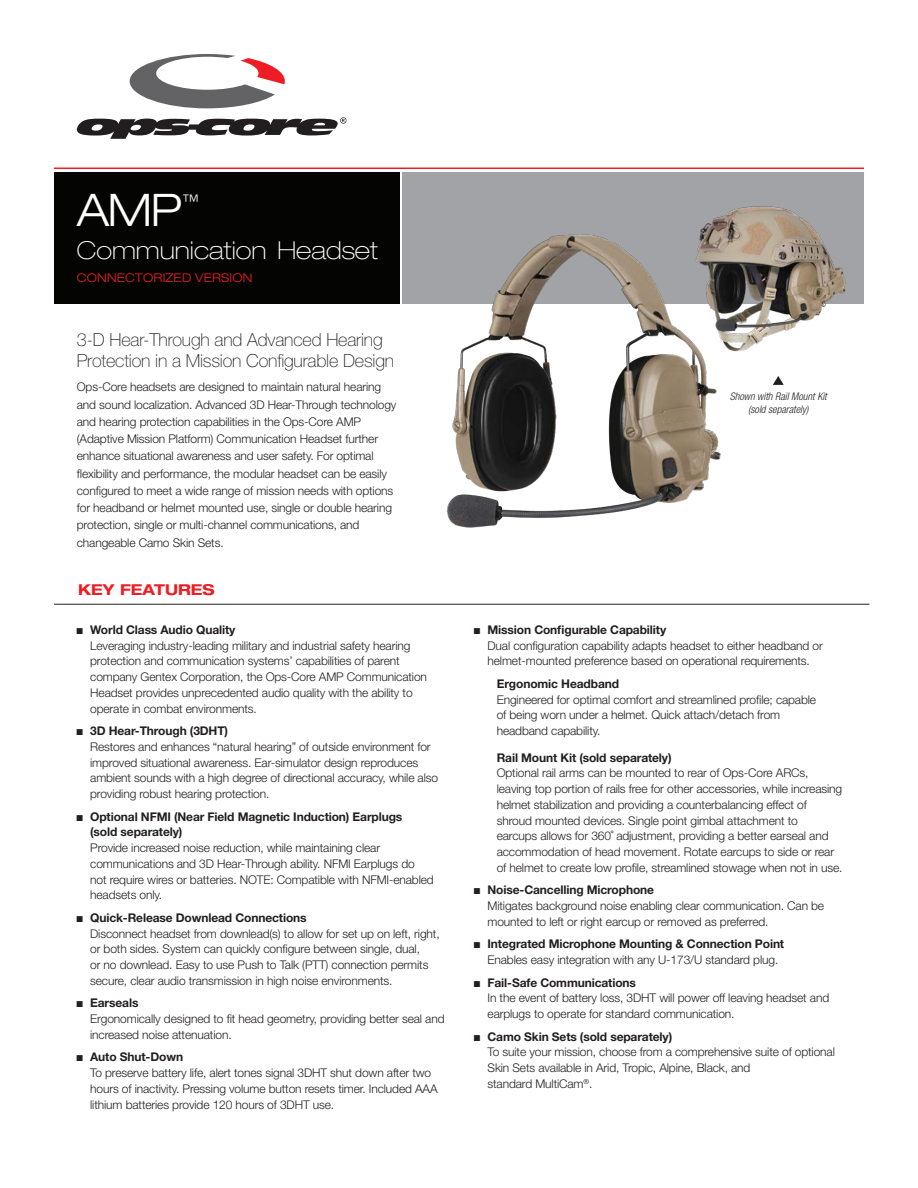
<style>
.page{position:relative;width:918px;height:1188px;background:#fff}
.page>*{position:absolute;margin:0;border:0;box-sizing:border-box;transform-origin:0 0}
.t1{font:300 expanded 45px "Helvetica Neue LT Std";color:#fff}
.t2{font:100 expanded 24.75px "Helvetica Neue LT Std";color:#fff}
.Intro_Paragraph{font:100 18px/21.6px "Helvetica Neue LT Std";letter-spacing:-.01em;color:#231f20}
.t3{font:300 expanded 17.55px "Helvetica Neue LT Std";color:#fff}
.t4{font:700 expanded 15px "Helvetica Neue LT Std";color:#ee1d23}
.Intro_Paragraph-2{font:300 12px/15.8px "Helvetica Neue LT Std";letter-spacing:-.01em;color:#231f20}
.Paragraph_Style_2{font:300 12px/15.8px "Helvetica Neue LT Std";letter-spacing:-.01em;color:#231f20}
.t5{font:300 expanded 12px "Helvetica Neue LT Std";letter-spacing:.02em;color:#ee1d23}
.End_Notes{font:italic 300 condensed 10.5px/12.6px "Helvetica Neue LT Std";color:#231f20;text-align:center}
.s1{font-family:"Arial Narrow";font-weight:400;font-size:12.75px}
.s2{font-weight:700}
</style>
<div class="page">
<div style="left:54px;top:172px;width:346px;height:132px;background:#040503"></div>
<div style="left:403px;top:172px;width:461px;height:132px;background:#a1a3a6"></div>
<hr style="left:54px;top:168px;width:810px;height:1px;background:#ee1d23">
<svg style="left:130px;top:54px;width:155px;height:54px"></svg>
<svg style="left:77px;top:117px;width:269px;height:22px"></svg>
<hr style="left:54px;top:604px;width:815px;height:1px;background:#231f20">
<img style="left:446px;top:234px;width:275px;height:294px">
<img style="left:686px;top:206px;width:160px;height:152px">
<svg style="left:773px;top:376px;width:11px;height:9px"></svg>
<p class="t1" style="left:77px;top:183px;width:107px">AMP</p>
<p class="t3" style="left:182px;top:190px;width:19px">™</p>
<p class="t2" style="left:77px;top:236px;width:303px">Communication Headset</p>
<p class="t5" style="left:77px;top:270px;width:177px">CONNECTORIZED VERSION</p>
<p class="Intro_Paragraph" style="left:77px;top:329px;width:319px">3-D Hear-Through and Advanced Hearing<br>Protection in a Mission Configurable Design</p>
<p class="Intro_Paragraph-2" style="left:77px;top:378px;width:321px;line-height:17.2px">Ops-Core headsets are designed to maintain natural hearing and sound localization. Advanced 3D Hear-Through technology and hearing protection capabilities in the Ops-Core AMP (Adaptive Mission Platform) Communication Headset further enhance situational awareness and user safety. For optimal flexibility and performance, the modular headset can be easily configured to meet a wide range of mission needs with options for headband or helmet mounted use, single or double hearing protection, single or multi-channel communications, and changeable Camo Skin Sets.</p>
<p class="t4" style="left:78px;top:580px;width:138px">KEY FEATURES</p>
<p class="Intro_Paragraph-2" style="left:90px;top:621px;width:338px;text-indent:-14px"><span class="s1">■</span> <span class="s2">World Class Audio Quality<br></span>Leveraging industry-leading military and industrial safety hearing protection and communication systems’ capabilities of parent company Gentex Corporation, the Ops-Core AMP Communication Headset provides unprecedented audio quality with the ability to operate in combat environments.</p>
<p class="Intro_Paragraph-2" style="left:90px;top:723px;width:349px;text-indent:-14px"><span class="s1">■</span> <span class="s2">3D Hear-Through (3DHT)<br></span>Restores and enhances “natural hearing” of outside environment for improved situational awareness. Ear-simulator design reproduces ambient sounds with a high degree of directional accuracy, while also providing robust hearing protection.</p>
<p class="Intro_Paragraph-2" style="left:90px;top:808px;width:345px;text-indent:-14px"><span class="s1">■</span> <span class="s2">Optional NFMI (Near Field Magnetic Induction) Earplugs<br>(sold separately)<br></span>Provide increased noise reduction, while maintaining clear communications and 3D Hear-Through ability. NFMI Earplugs do not require wires or batteries. NOTE: Compatible with NFMI-enabled headsets only.</p>
<p class="Intro_Paragraph-2" style="left:90px;top:909px;width:351px;text-indent:-14px"><span class="s1">■</span> <span class="s2">Quick-Release Downlead Connections<br></span>Disconnect headset from downlead(s) to allow for set up on left, right, or both sides. System can quickly configure between single, dual,<br>or no downlead. Easy to use Push to Talk (PTT) connection permits secure, clear audio transmission in high noise environments.</p>
<p class="Intro_Paragraph-2" style="left:90px;top:995px;width:356px;text-indent:-14px"><span class="s1">■</span> <span class="s2">Earseals<br></span>Ergonomically designed to fit head geometry, providing better seal and increased noise attenuation.</p>
<p class="Intro_Paragraph-2" style="left:90px;top:1049px;width:349px;text-indent:-14px"><span class="s1">■</span> <span class="s2">Auto Shut-Down<br></span>To preserve battery life, alert tones signal 3DHT shut down after two hours of inactivity. Pressing volume button resets timer. Included AAA lithium batteries provide 120 hours of 3DHT use.</p>
<p class="End_Notes" style="left:730px;top:390px;width:99px">Shown with Rail Mount Kit (sold separately)</p>
<p class="Intro_Paragraph-2" style="left:488px;top:621px;width:337px;text-indent:-14px"><span class="s1">■</span> <span class="s2">Mission Configurable Capability<br></span>Dual configuration capability adapts headset to either headband or helmet-mounted preference based on operational requirements.</p>
<p class="Paragraph_Style_2" style="left:497px;top:675px;width:321px"><span class="s2">Ergonomic Headband<br></span>Engineered for optimal comfort and streamlined profile; capable of being worn under a helmet. Quick attach/detach from headband capability.</p>
<p class="Paragraph_Style_2" style="left:497px;top:749px;width:347px"><span class="s2">Rail Mount Kit (sold separately)<br></span>Optional rail arms can be mounted to rear of Ops-Core ARCs, leaving top portion of rails free for other accessories, while increasing helmet stabilization and providing a counterbalancing effect of shroud mounted devices. Single point gimbal attachment to<br>earcups allows for 360˚ adjustment, providing a better earseal and accommodation of head movement. Rotate earcups to side or rear of helmet to create low profile, streamlined stowage when not in use.</p>
<p class="Intro_Paragraph-2" style="left:488px;top:882px;width:338px;text-indent:-14px"><span class="s1">■</span> <span class="s2">Noise-Cancelling Microphone<br></span>Mitigates background noise enabling clear communication. Can be mounted to left or right earcup or removed as preferred.</p>
<p class="Intro_Paragraph-2" style="left:488px;top:936px;width:298px;text-indent:-14px"><span class="s1">■</span> <span class="s2">Integrated Microphone Mounting &amp; Connection Point<br></span>Enables easy integration with any U-173/U standard plug.</p>
<p class="Intro_Paragraph-2" style="left:488px;top:974px;width:343px;text-indent:-14px"><span class="s1">■</span> <span class="s2">Fail-Safe Communications<br></span>In the event of battery loss, 3DHT will power off leaving headset and earplugs to operate for standard communication.</p>
<p class="Intro_Paragraph-2" style="left:488px;top:1028px;width:349px;text-indent:-14px"><span class="s1">■</span> <span class="s2">Camo Skin Sets (sold separately)<br></span>To suite your mission, choose from a comprehensive suite of optional Skin Sets available in Arid, Tropic, Alpine, Black, and<br>standard MultiCam<sup>®</sup>.</p>
</div>
